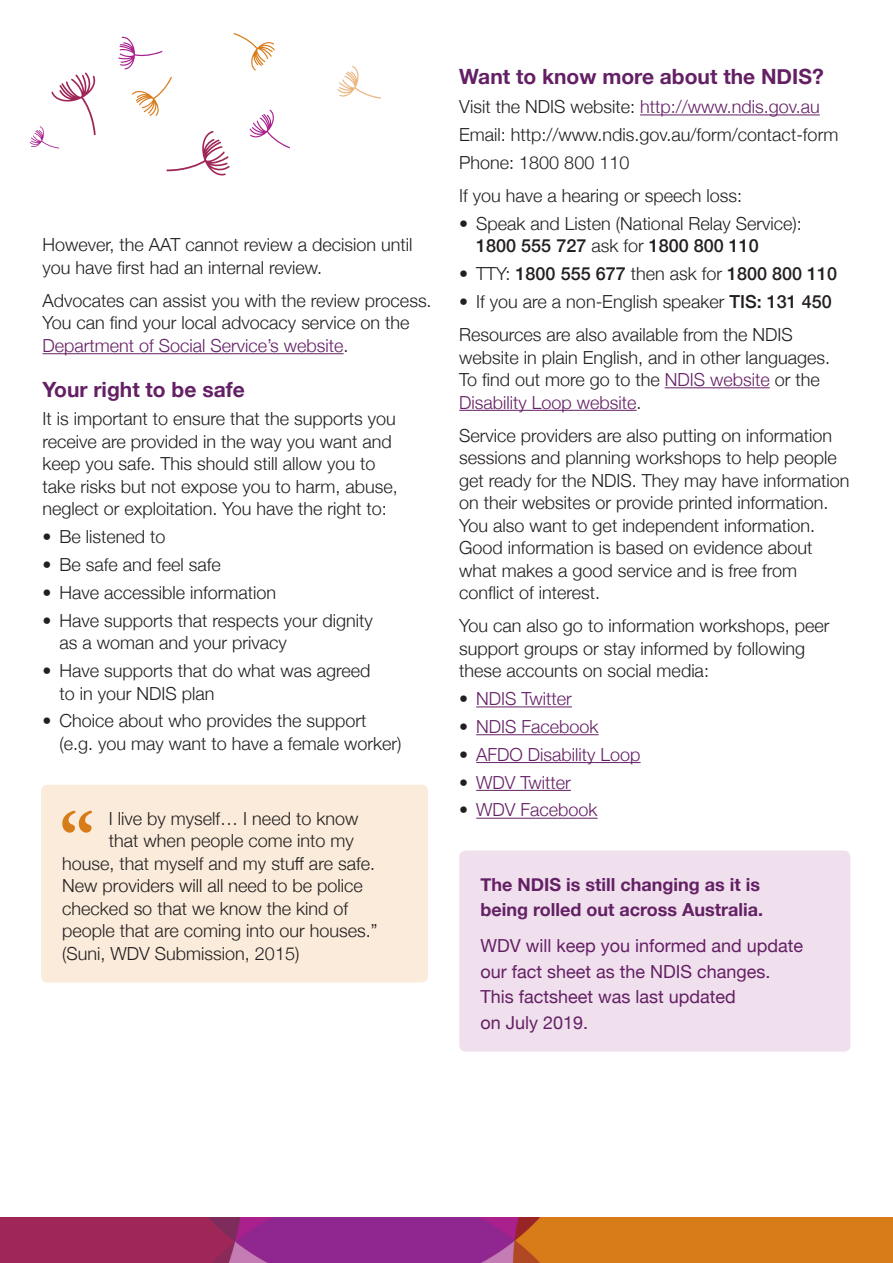
<style>
.page{position:relative;width:893px;height:1263px;background:#fff}
.page>*{position:absolute;margin:0;border:0;box-sizing:border-box;transform-origin:0 0}
.Subhead_A{font:700 21px "Helvetica Neue";color:#642065}
.Copy{font:300 18px/22.5px "Helvetica Neue";color:#231f20}
.Copy_before_bullet{font:300 18px/22.5px "Helvetica Neue";color:#231f20}
.Copy_bullet{font:300 18px/22.5px "Helvetica Neue";color:#231f20}
.Copy_last_bullet{font:300 18px/22.5px "Helvetica Neue";color:#231f20}
.Copy-2{font:18px/25.5px "Helvetica Neue";color:#642065}
.Copy_bullet-2{font:300 18px "Helvetica Neue";color:#642065}
.Copy-3{font:700 18px/25.5px "Helvetica Neue";color:#642065}
.Copy_bullet-3{font:500 18px "Helvetica Neue";color:#231f20}
.Copy_last_bullet-2{font:300 18px "Helvetica Neue";color:#642065}
.s1{color:#642065}
.s2{color:#231f20}
.s3{font-weight:500}
.s4{font-weight:300}
</style>
<div class="page">
<img style="left:0;top:1218px;width:893px;height:45px">
<svg style="left:132px;top:77px;width:40px;height:39px"></svg>
<svg style="left:337px;top:66px;width:44px;height:33px"></svg>
<svg style="left:166px;top:131px;width:64px;height:45px"></svg>
<svg style="left:250px;top:110px;width:40px;height:38px"></svg>
<svg style="left:233px;top:33px;width:42px;height:38px"></svg>
<svg style="left:30px;top:72px;width:66px;height:77px"></svg>
<svg style="left:118px;top:36px;width:44px;height:33px"></svg>
<hr style="left:640px;top:114px;width:180px;height:1px;background:#642065">
<hr style="left:665px;top:387px;width:105px;height:1px;background:#642065">
<hr style="left:459px;top:410px;width:178px;height:1px;background:#642065">
<hr style="left:476px;top:706px;width:96px;height:1px;background:#642065">
<hr style="left:476px;top:734px;width:123px;height:1px;background:#642065">
<hr style="left:476px;top:762px;width:165px;height:1px;background:#642065">
<hr style="left:476px;top:790px;width:95px;height:1px;background:#642065">
<hr style="left:476px;top:818px;width:122px;height:1px;background:#642065">
<hr style="left:43px;top:353px;width:301px;height:1px;background:#642065">
<div style="left:41px;top:785px;width:387px;height:197px;background:#faebda;border-radius:6px"></div>
<svg style="left:62px;top:811px;width:30px;height:22px"></svg>
<div style="left:459px;top:850px;width:391px;height:201px;background:#f0e0ed;border-radius:6px"></div>
<p class="Copy" style="left:43px;top:232px;width:371px">However, the AAT cannot review a decision until you have first had an internal review.</p>
<p class="Copy" style="left:43px;top:288px;width:391px">Advocates can assist you with the review process.<br>You can find your local advocacy service on the<br><span class="s1">Department of Social Service’s website</span>.</p>
<p class="Subhead_A" style="left:43px;top:373px;width:204px">Your right to be safe</p>
<p class="Copy_before_bullet" style="left:43px;top:406px;width:357px">It is important to ensure that the supports you receive are provided in the way you want and keep you safe. This should still allow you to take risks but not expose you to harm, abuse, neglect or exploitation. You have the right to:</p>
<p class="Copy_bullet" style="left:43px;top:524px;width:125px">• Be listened to</p>
<p class="Copy_bullet" style="left:43px;top:552px;width:180px">• Be safe and feel safe</p>
<p class="Copy_bullet" style="left:43px;top:580px;width:235px">• Have accessible information</p>
<p class="Copy_bullet" style="left:60px;top:608px;width:315px;text-indent:-17px">• Have supports that respects your dignity as a woman and your privacy</p>
<p class="Copy_bullet" style="left:60px;top:658px;width:313px;text-indent:-17px">• Have supports that do what was agreed to in your NDIS plan</p>
<p class="Copy_last_bullet" style="left:60px;top:708px;width:343px;text-indent:-17px">• Choice about who provides the support (e.g. you may want to have a female worker)</p>
<p class="Copy" style="left:109px;top:806px;width:251px">I live by myself… I need to know</p>
<p class="Copy" style="left:109px;top:828px;width:246px">that when people come into my</p>
<p class="Copy" style="left:62px;top:851px;width:314px">house, that myself and my stuff are safe.</p>
<p class="Copy" style="left:62px;top:873px;width:302px">New providers will all need to be police</p>
<p class="Copy" style="left:62px;top:896px;width:287px">checked so that we know the kind of</p>
<p class="Copy" style="left:62px;top:918px;width:317px">people that are coming into our houses.”</p>
<p class="Copy" style="left:62px;top:941px;width:239px">(Suni, WDV Submission, 2015)</p>
<p class="Subhead_A" style="left:459px;top:60px;width:366px">Want to know more about the NDIS?</p>
<p class="Copy_bullet-2" style="left:459px;top:92px;width:362px"><span class="s2">Visit the NDIS website:</span> http://www.ndis.gov.au</p>
<p class="Copy_bullet" style="left:459px;top:122px;width:381px">Email: http://www.ndis.gov.au/form/contact-form</p>
<p class="Copy_last_bullet" style="left:459px;top:150px;width:172px">Phone: 1800 800 110</p>
<p class="Copy_before_bullet" style="left:459px;top:183px;width:284px">If you have a hearing or speech loss:</p>
<p class="Copy_bullet" style="left:476px;top:211px;width:327px;text-indent:-17px">• Speak and Listen (National Relay Service):<br><span class="s3">1800 555 727</span> ask for <span class="s3">1800 800 110</span></p>
<p class="Copy_bullet-3" style="left:459px;top:259px;width:379px"><span class="s4">• TTY:</span> 1800 555 677 <span class="s4">then ask for</span> 1800 800 110</p>
<p class="Copy_last_bullet" style="left:459px;top:289px;width:374px">• If you are a non-English speaker <span class="s3">TIS: 131 450</span></p>
<p class="Copy" style="left:459px;top:322px;width:372px">Resources are also available from the NDIS website in plain English, and in other languages.<br>To find out more go to the <span class="s1">NDIS website</span> or the <span class="s1">Disability Loop website</span>.</p>
<p class="Copy" style="left:459px;top:423px;width:392px">Service providers are also putting on information sessions and planning workshops to help people get ready for the NDIS. They may have information on their websites or provide printed information.<br>You also want to get independent information.<br>Good information is based on evidence about what makes a good service and is free from conflict of interest.</p>
<p class="Copy_before_bullet" style="left:459px;top:613px;width:372px">You can also go to information workshops, peer support groups or stay informed by following these accounts on social media:</p>
<p class="Copy_bullet-2" style="left:459px;top:684px;width:114px"><span class="s2">•</span> NDIS Twitter</p>
<p class="Copy_bullet-2" style="left:459px;top:712px;width:141px"><span class="s2">•</span> NDIS Facebook</p>
<p class="Copy_bullet-2" style="left:459px;top:740px;width:183px"><span class="s2">•</span> AFDO Disability Loop</p>
<p class="Copy_bullet-2" style="left:459px;top:768px;width:113px"><span class="s2">•</span> WDV Twitter</p>
<p class="Copy_last_bullet-2" style="left:459px;top:795px;width:140px"><span class="s2">•</span> WDV Facebook</p>
<p class="Copy-3" style="left:480px;top:872px;width:284px">The NDIS is still changing as it is being rolled out across Australia.</p>
<p class="Copy-2" style="left:480px;top:934px;width:324px">WDV will keep you informed and update our fact sheet as the NDIS changes.<br>This factsheet was last updated<br>on July 2019.</p>
</div>
